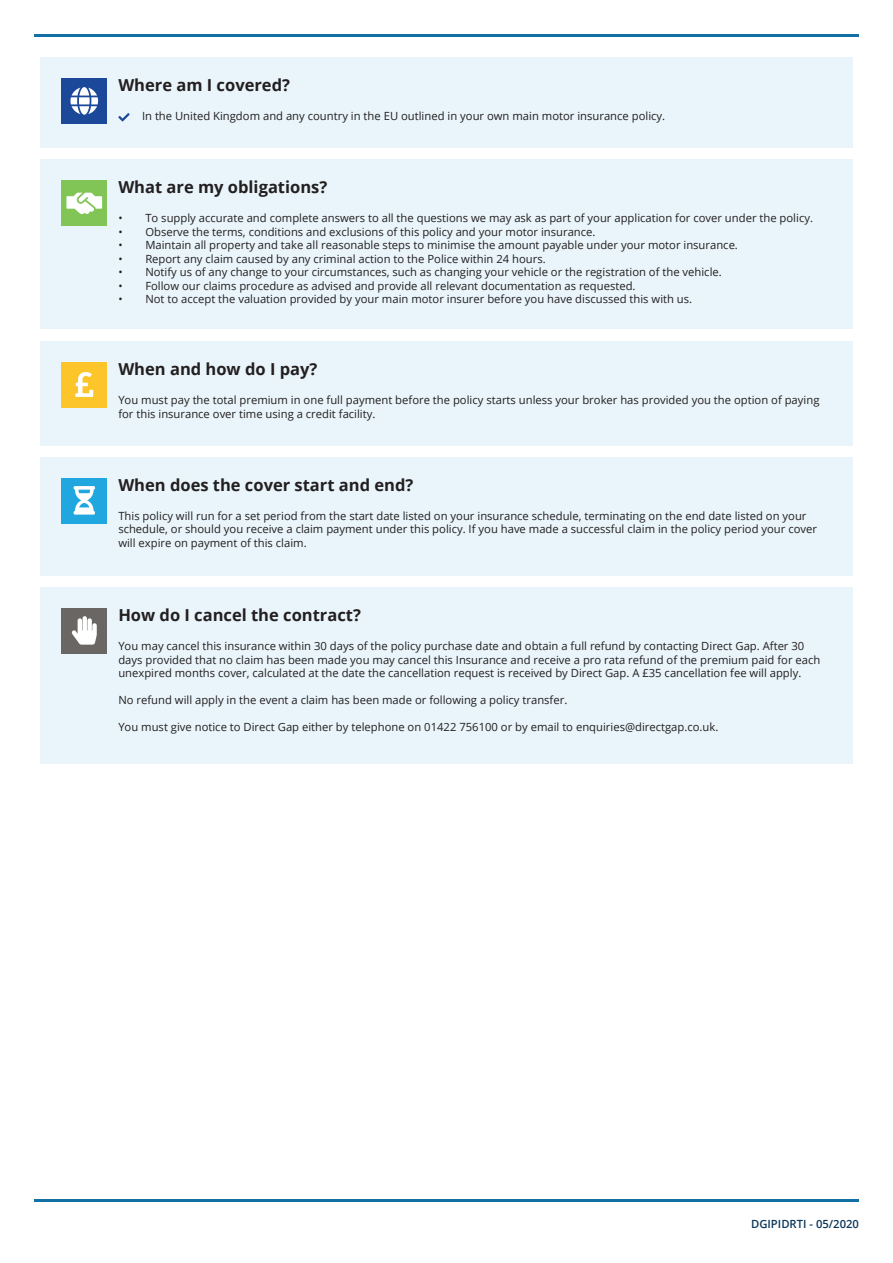
<style>
.page{position:relative;width:893px;height:1263px;background:#fff}
.page>*{position:absolute;margin:0;border:0;box-sizing:border-box;transform-origin:0 0}
.t1{font:700 16.5px "Open Sans";color:#231f20}
.t2{font:11.25px "Open Sans";color:#231f20}
.t3{font:600 11.25px "Open Sans";color:#0c3759}
</style>
<div class="page">
<hr style="left:34px;top:1199px;width:825px;height:2px;background:#1270a5">
<div style="left:40px;top:57px;width:813px;height:90px;background:#e9f5fa"></div>
<div style="left:62px;top:78px;width:45px;height:46px;background:#1c489a"></div>
<div style="left:40px;top:159px;width:813px;height:169px;background:#e9f5fa"></div>
<div style="left:62px;top:180px;width:45px;height:45px;background:#81c557"></div>
<div style="left:40px;top:341px;width:813px;height:104px;background:#e9f5fa"></div>
<div style="left:62px;top:362px;width:45px;height:45px;background:#fcc62a"></div>
<div style="left:40px;top:457px;width:813px;height:118px;background:#e9f5fa"></div>
<div style="left:62px;top:478px;width:45px;height:45px;background:#20a7df"></div>
<div style="left:40px;top:587px;width:813px;height:177px;background:#e9f5fa"></div>
<div style="left:62px;top:608px;width:45px;height:45px;background:#6a6663"></div>
<svg style="left:70px;top:87px;width:28px;height:28px"></svg>
<svg style="left:66px;top:193px;width:36px;height:21px"></svg>
<svg style="left:75px;top:372px;width:18px;height:25px"></svg>
<svg style="left:74px;top:486px;width:21px;height:29px"></svg>
<svg style="left:72px;top:616px;width:25px;height:29px"></svg>
<svg style="left:118px;top:113px;width:12px;height:9px"></svg>
<hr style="left:34px;top:34px;width:825px;height:2px;background:#1270a5">
<p class="t1" style="left:118px;top:73px;width:173px">Where am I covered?</p>
<p class="t2" style="left:142px;top:108px;width:525px">In the United Kingdom and any country in the EU outlined in your own main motor insurance policy.</p>
<p class="t1" style="left:118px;top:175px;width:210px">What are my obligations?</p>
<p class="t2" style="left:118px;top:210px;width:696px">• To supply accurate and complete answers to all the questions we may ask as part of your application for cover under the policy.</p>
<p class="t2" style="left:118px;top:224px;width:479px">• Observe the terms, conditions and exclusions of this policy and your motor insurance.</p>
<p class="t2" style="left:118px;top:237px;width:621px">• Maintain all property and take all reasonable steps to minimise the amount payable under your motor insurance.</p>
<p class="t2" style="left:118px;top:251px;width:429px">• Report any claim caused by any criminal action to the Police within 24 hours.</p>
<p class="t2" style="left:118px;top:264px;width:605px">• Notify us of any change to your circumstances, such as changing your vehicle or the registration of the vehicle.</p>
<p class="t2" style="left:118px;top:278px;width:519px">• Follow our claims procedure as advised and provide all relevant documentation as requested.</p>
<p class="t2" style="left:118px;top:291px;width:575px">• Not to accept the valuation provided by your main motor insurer before you have discussed this with us.</p>
<p class="t1" style="left:118px;top:357px;width:201px">When and how do I pay?</p>
<p class="t2" style="left:118px;top:392px;width:703px">You must pay the total premium in one full payment before the policy starts unless your broker has provided you the option of paying</p>
<p class="t2" style="left:118px;top:406px;width:259px">for this insurance over time using a credit facility.</p>
<p class="t1" style="left:118px;top:473px;width:296px">When does the cover start and end?</p>
<p class="t2" style="left:118px;top:508px;width:690px">This policy will run for a set period from the start date listed on your insurance schedule, terminating on the end date listed on your</p>
<p class="t2" style="left:118px;top:522px;width:700px">schedule, or should you receive a claim payment under this policy. If you have made a successful claim in the policy period your cover</p>
<p class="t2" style="left:118px;top:535px;width:190px">will expire on payment of this claim.</p>
<p class="t1" style="left:118px;top:603px;width:244px">How do I cancel the contract?</p>
<p class="t2" style="left:118px;top:638px;width:687px">You may cancel this insurance within 30 days of the policy purchase date and obtain a full refund by contacting Direct Gap. After 30</p>
<p class="t2" style="left:118px;top:652px;width:703px">days provided that no claim has been made you may cancel this Insurance and receive a pro rata refund of the premium paid for each</p>
<p class="t2" style="left:118px;top:665px;width:684px">unexpired months cover, calculated at the date the cancellation request is received by Direct Gap. A £35 cancellation fee will apply.</p>
<p class="t2" style="left:118px;top:692px;width:450px">No refund will apply in the event a claim has been made or following a policy transfer.</p>
<p class="t2" style="left:118px;top:719px;width:601px">You must give notice to Direct Gap either by telephone on 01422 756100 or by email to enquiries@directgap.co.uk.</p>
<p class="t3" style="left:751px;top:1216px;width:109px">DGIPIDRTI - 05/2020</p>
</div>
